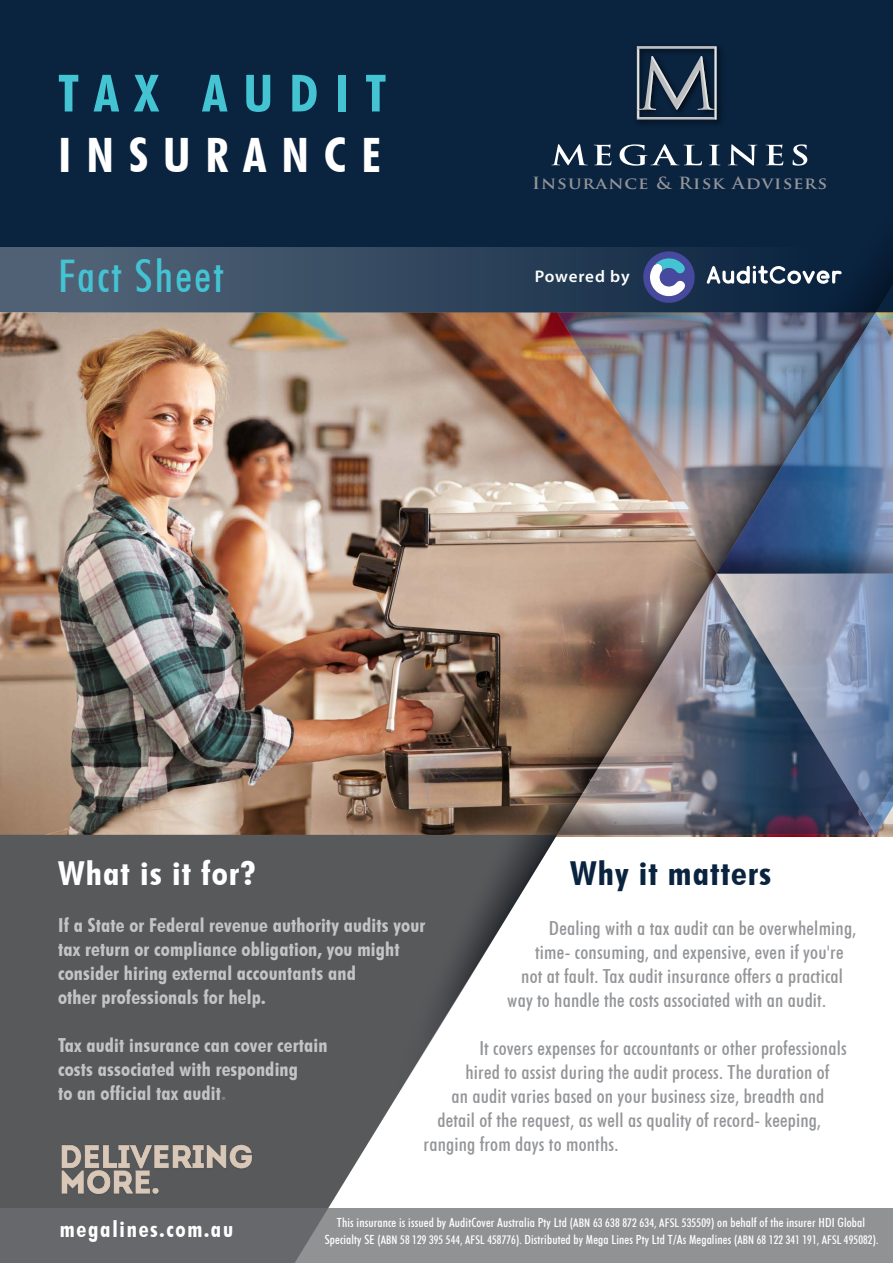
<style>
.page{position:relative;width:893px;height:1263px;background:#fff}
.page>*{position:absolute;margin:0;border:0;box-sizing:border-box;transform-origin:0 0}
.t1{font:700 condensed 51.45px "Futura BT";letter-spacing:.3em;color:#44c3d3;scale:1.05 1}
.t2{font:700 condensed 47.4px "Futura BT";letter-spacing:.3em;color:#fff;scale:1.05 1}
.t3{font:500 condensed 45px "Futura BT";letter-spacing:.05em;color:#44c3d3}
.t4{font:700 condensed 33px "Futura BT";letter-spacing:.03em;color:#fff;scale:1.1 1}
.t5{font:700 condensed 33px "Futura BT";letter-spacing:.03em;color:#0a233f;scale:1.1 1}
.t6{font:700 condensed 22.5px "Futura BT";letter-spacing:.075em;color:#fff}
.t7{font:500 condensed 19.35px "Futura BT";letter-spacing:.01em;color:#939598;scale:1.07 1}
.t8{font:700 condensed 19.35px/24px "Futura BT";letter-spacing:.01em;color:#fff;scale:1.05 1}
.t9{font:600 16.8px "Myriad Pro";letter-spacing:.04em;color:#fff}
.t10{font:700 16.35px "Trajan Pro";letter-spacing:.06em;color:#939598;scale:1.1 1}
.t11{font:500 condensed 12.6px "Futura BT";letter-spacing:.01em;color:#fff;scale:1.04 1}
.t12{font:500 condensed 11.85px "Futura BT";letter-spacing:.01em;color:#fff}
.s1{color:#939598}
.s2{font-size:11.85px}
.s3{font-size:12.6px}
</style>
<div class="page">
<img style="left:0;top:312px;width:398px;height:523px">
<div style="left:0;top:835px;width:398px;height:373px;background:#58595b"></div>
<div style="left:0;top:0;width:58px;height:247px;background:#0a233f"></div>
<div style="left:58px;top:0;width:835px;height:247px;background:#0a233f"></div>
<img style="left:398px;top:51px;width:495px;height:1043px">
<svg style="left:551px;top:144px;width:37px;height:21px"></svg>
<svg style="left:594px;top:145px;width:17px;height:20px"></svg>
<svg style="left:620px;top:144px;width:82px;height:22px"></svg>
<svg style="left:709px;top:145px;width:11px;height:20px"></svg>
<svg style="left:728px;top:144px;width:29px;height:22px"></svg>
<svg style="left:765px;top:145px;width:18px;height:20px"></svg>
<svg style="left:793px;top:144px;width:14px;height:22px"></svg>
<img style="left:632px;top:41px;width:94px;height:89px">
<svg style="left:637px;top:46px;width:80px;height:74px;background:#445364"></svg>
<svg style="left:0;top:1208px;width:893px;height:55px;background:#828385"></svg>
<div style="left:0;top:247px;width:893px;height:65px;background:linear-gradient(to right,#58697c,#051e3a)"></div>
<svg style="left:707px;top:265px;width:135px;height:20px"></svg>
<svg style="left:643px;top:251px;width:52px;height:52px"></svg>
<img style="left:58px;top:1142px;width:203px;height:59px">
<h1 class="t1" style="left:58px;top:62px;width:314px">TAX AUDIT</h1>
<h2 class="t2" style="left:58px;top:126px;width:309px">INSURANCE</h2>
<h3 class="t3" style="left:58px;top:249px;width:167px">Fact Sheet</h3>
<p class="t10" style="left:532px;top:173px;width:270px">Insurance &amp; Risk Advisers</p>
<p class="t9" style="left:535px;top:266px;width:96px">Powered by</p>
<h3 class="t4" style="left:58px;top:853px;width:181px">What is it for?</h3>
<h3 class="t5" style="left:570px;top:853px;width:184px">Why it matters</h3>
<p class="t8" style="left:58px;top:912px;width:351px">If a State or Federal revenue authority audits your tax return or compliance obligation, you might consider hiring external accountants and<br>other professionals for help.</p>
<p class="t8" style="left:58px;top:1032px;width:258px">Tax audit insurance can cover certain costs associated with responding<br>to an official tax audit<span class="s1">.</span></p>
<p class="t7" style="left:549px;top:917px;width:288px">Dealing with a tax audit can be overwhelming,</p>
<p class="t7" style="left:535px;top:941px;width:290px">time- consuming, and expensive, even if you're</p>
<p class="t7" style="left:521px;top:965px;width:302px">not at fault. Tax audit insurance offers a practical</p>
<p class="t7" style="left:507px;top:989px;width:299px">way to handle the costs associated with an audit.</p>
<p class="t7" style="left:479px;top:1037px;width:345px">It covers expenses for accountants or other professionals</p>
<p class="t7" style="left:465px;top:1061px;width:342px">hired to assist during the audit process. The duration of</p>
<p class="t7" style="left:452px;top:1085px;width:350px">an audit varies based on your business size, breadth and</p>
<p class="t7" style="left:438px;top:1109px;width:360px">detail of the request, as well as quality of record- keeping,</p>
<p class="t7" style="left:424px;top:1133px;width:184px">ranging from days to months.</p>
<p class="t6" style="left:60px;top:1215px;width:175px">megalines.com.au</p>
<p class="t11" style="left:337px;top:1215px;width:509px">This insurance is issued by AuditCover Australia Pty Ltd <span class="s2">(ABN 63 638 872 634, AFSL 535509)</span> on behalf of the insurer HDI Global</p>
<p class="t12" style="left:325px;top:1232px;width:555px"><span class="s3">Specialty SE</span> (ABN 58 129 395 544, AFSL 458776). <span class="s3">Distributed by Mega Lines Pty Ltd T/As Megalines</span> (ABN 68 122 341 191, AFSL 495082).</p>
</div>
